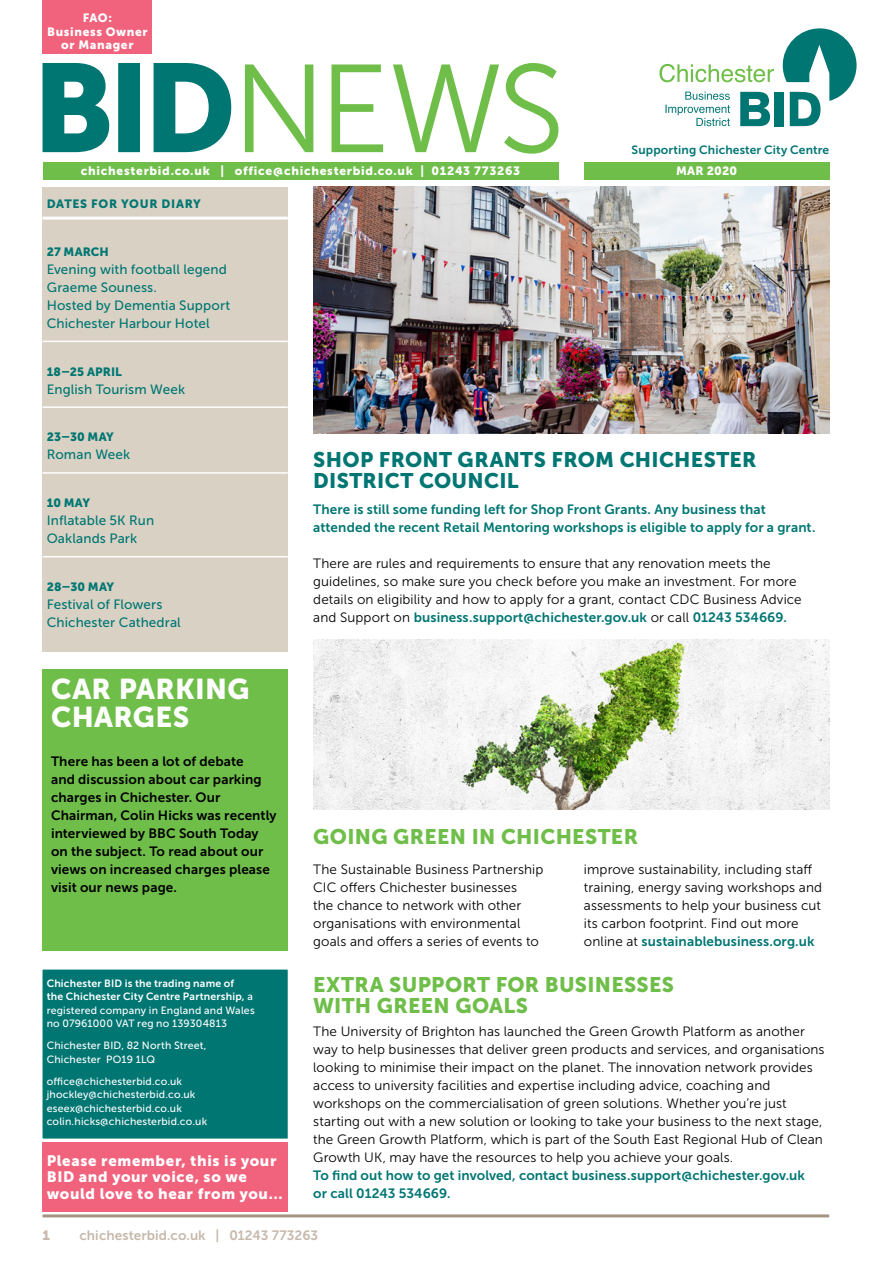
<style>
.page{position:relative;width:893px;height:1263px;background:#fff}
.page>*{position:absolute;margin:0;border:0;box-sizing:border-box;transform-origin:0 0}
.t1{font:28.5px/28.5px "Museo Sans 900";letter-spacing:.01em;color:#fff}
.t2{font:21px "Museo Sans 900";letter-spacing:.015em;color:#6fbe4a}
.t3{font:21px "Museo Sans 900";letter-spacing:.015em;color:#007673}
.t4{font:15px/16.5px "Museo Sans 900";letter-spacing:.045em;color:#fff}
.t5{font:13.5px/18px "Museo Sans 300";letter-spacing:.005em;color:#000}
.t6{font:13.5px/18px "Museo Sans 700";letter-spacing:.01em;color:#007673}
.t7{font:13.5px/18px "Museo Sans 700";letter-spacing:.01em;color:#000}
.t8{font:13.5px/18px "Museo Sans 500";letter-spacing:.01em;color:#007673}
.t9{font:13.5px "Museo Sans 700";letter-spacing:.005em;color:#c7b9ac}
.t10{font:13.5px "Museo Sans 900";color:#c7b9ac}
.t11{font:12px/13.5px "Museo Sans 900";letter-spacing:.055em;color:#fff;text-align:center}
.t12{font:12px "Museo Sans 900";letter-spacing:.02em;color:#007673}
.t13{font:12px "Museo Sans 700";letter-spacing:.01em;color:#007673}
.t14{font:10.5px/13.5px "Museo Sans 500";letter-spacing:.015em;color:#fff}
.t15{font:10.5px/13.5px "Museo Sans 700";letter-spacing:.015em;color:#fff}
.s1{font-family:"Museo Sans 500"}
.s2{font-family:"Museo Sans 300";color:#000}
</style>
<div class="page">
<hr style="left:43px;top:1214px;width:786px;height:3px;background:#a59483">
<div style="left:43px;top:162px;width:515px;height:18px;background:#6fbe4a"></div>
<div style="left:43px;top:0;width:109px;height:53px;background:#f1637d"></div>
<div style="left:584px;top:162px;width:245px;height:18px;background:#6fbe4a"></div>
<svg style="left:665px;top:92px;width:65px;height:34px"></svg>
<svg style="left:740px;top:92px;width:30px;height:34px"></svg>
<svg style="left:783px;top:28px;width:74px;height:98px"></svg>
<div style="left:775px;top:92px;width:9px;height:34px;background:#007673"></div>
<svg style="left:659px;top:64px;width:115px;height:18px"></svg>
<svg style="left:245px;top:63px;width:313px;height:91px"></svg>
<svg style="left:43px;top:63px;width:188px;height:89px"></svg>
<div style="left:43px;top:187px;width:245px;height:465px;background:#d9d2c4"></div>
<hr style="left:43px;top:217px;width:245px;height:3px;background:#fff">
<hr style="left:43px;top:341px;width:245px;height:1px;background:#fff">
<hr style="left:43px;top:406px;width:245px;height:2px;background:#fff">
<hr style="left:43px;top:472px;width:245px;height:2px;background:#fff">
<hr style="left:43px;top:556px;width:245px;height:1px;background:#fff">
<div style="left:43px;top:1142px;width:245px;height:69px;background:#f1637d"></div>
<div style="left:42px;top:969px;width:246px;height:174px;background:#007673"></div>
<div style="left:43px;top:669px;width:245px;height:282px;background:#6fbe4a"></div>
<img style="left:313px;top:187px;width:516px;height:246px">
<img style="left:313px;top:640px;width:516px;height:170px">
<p class="t11" style="left:47px;top:11px;width:102px">FAO:<br>Business Owner or Manager</p>
<p class="t11" style="left:81px;top:164px;width:441px">chichesterbid.co.uk | office@chichesterbid.co.uk | 01243 773263</p>
<p class="t13" style="left:632px;top:143px;width:199px">Supporting Chichester City Centre</p>
<p class="t11" style="left:676px;top:164px;width:63px">MAR 2020</p>
<p class="t12" style="left:47px;top:197px;width:54px">Dates for</p>
<p class="t12" style="left:121px;top:197px;width:81px">your diary</p>
<p class="t12" style="left:47px;top:245px;width:64px">27 March</p>
<p class="t8" style="left:47px;top:260px;width:185px">Evening with football legend<br>Graeme Souness.<br>Hosted by Dementia Support<br>Chichester Harbour Hotel</p>
<p class="t12" style="left:47px;top:365px;width:77px">18–25 April</p>
<p class="t8" style="left:47px;top:380px;width:140px">English Tourism Week</p>
<p class="t12" style="left:47px;top:430px;width:69px">23–30 May</p>
<p class="t8" style="left:47px;top:446px;width:85px">Roman Week</p>
<p class="t12" style="left:47px;top:496px;width:45px">10 May</p>
<p class="t8" style="left:47px;top:512px;width:109px">Inflatable 5K Run<br>Oaklands Park</p>
<p class="t12" style="left:47px;top:580px;width:69px">28–30 May</p>
<p class="t8" style="left:47px;top:595px;width:136px">Festival of Flowers<br>Chichester Cathedral</p>
<h1 class="t1" style="left:51px;top:674px;width:200px">CAR PARKI NG<br>CHARGES</h1>
<p class="t7" style="left:51px;top:752px;width:227px">There has been a lot of debate<br>and discussion about car parking charges in Chichester. Our<br>Chairman, Colin Hicks was recently interviewed by BBC South Today on the subject. To read about our views on increased charges please visit our news page.</p>
<p class="t15" style="left:47px;top:976px;width:208px">Chichester BID is the trading name of the Chichester City Centre Partnership, <span class="s1">a</span></p>
<p class="t14" style="left:47px;top:1003px;width:209px">registered company in England and Wales no 07961000 VAT reg no 139304813</p>
<p class="t14" style="left:47px;top:1039px;width:161px">Chichester BID, 82 North Street,<br>Chichester PO19 1LQ</p>
<p class="t14" style="left:47px;top:1074px;width:162px">office@chichesterbid.co.uk jhockley@chichesterbid.co.uk eseex@chichesterbid.co.uk colin.hicks@chichesterbid.co.uk</p>
<p class="t4" style="left:47px;top:1152px;width:237px">Please remember, this is your<br>BI D and your voice, so we would love to hear from you…</p>
<h2 class="t3" style="left:313px;top:448px;width:94px">Shop Fron</h2>
<h2 class="t3" style="left:439px;top:448px;width:51px">t Gran</h2>
<h2 class="t3" style="left:520px;top:448px;width:48px">ts from</h2>
<h2 class="t3" style="left:620px;top:448px;width:133px">Chichester</h2>
<h2 class="t3" style="left:313px;top:469px;width:207px">District Council</h2>
<p class="t6" style="left:313px;top:500px;width:504px">There is still some funding left for Shop Front Grants. Any business that attended the recent Retail Mentoring workshops is eligible to apply for a grant.</p>
<p class="t5" style="left:313px;top:554px;width:490px">There are rules and requirements to ensure that any renovation meets the guidelines, so make sure you check before you make an investment. For more details on eligibility and how to apply for a grant, contact CDC Business Advice</p>
<p class="t6" style="left:313px;top:608px;width:475px"><span class="s2">and Support on</span> business.support@chichester.gov.uk <span class="s2">or call</span> 01243 534669.</p>
<h2 class="t2" style="left:313px;top:825px;width:321px">Going Green in Chichester</h2>
<p class="t5" style="left:313px;top:860px;width:232px">The Sustainable Business Partnership CIC offers Chichester businesses<br>the chance to network with other organisations with environmental goals and offers a series of events to</p>
<p class="t5" style="left:584px;top:860px;width:240px">improve sustainability, including staff training, energy saving workshops and assessments to help your business cut its carbon footprint. Find out more</p>
<p class="t6" style="left:584px;top:932px;width:232px"><span class="s2">online at</span> sustainablebusiness.org.uk</p>
<h2 class="t2" style="left:313px;top:973px;width:198px">Extra support for</h2>
<h2 class="t2" style="left:545px;top:973px;width:131px">busin esses</h2>
<h2 class="t2" style="left:313px;top:994px;width:159px">with green goa</h2>
<h2 class="t2" style="left:503px;top:994px;width:26px">ls</h2>
<p class="t5" style="left:313px;top:1022px;width:513px">The University of Brighton has launched the Green Growth Platform as another way to help businesses that deliver green products and services, and organisations looking to minimise their impact on the planet. The innovation network provides access to university facilities and expertise including advice, coaching and workshops on the commercialisation of green solutions. Whether you’re just starting out with a new solution or looking to take your business to the next stage, the Green Growth Platform, which is part of the South East Regional Hub of Clean Growth UK, may have the resources to help you achieve your goals.</p>
<p class="t6" style="left:313px;top:1166px;width:493px">To find out how to get involved, contact business.support@chichester.gov.uk or call 01243 534669.</p>
<p class="t10" style="left:43px;top:1227px;width:9px">1</p>
<p class="t9" style="left:80px;top:1228px;width:240px">chichesterbid.co.uk | 01243 773263</p>
</div>
